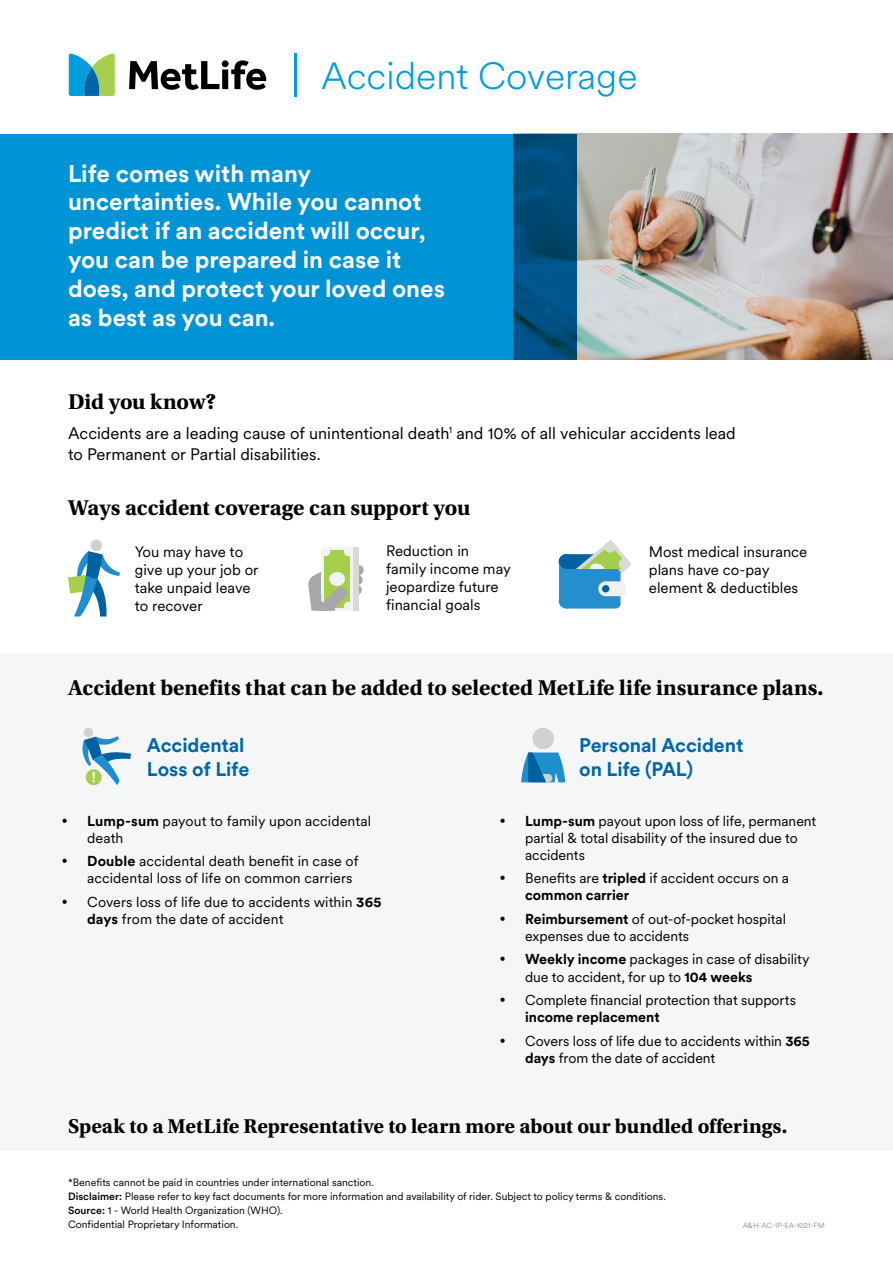
<style>
.page{position:relative;width:893px;height:1263px;background:#fff}
.page>*{position:absolute;margin:0;border:0;box-sizing:border-box;transform-origin:0 0}
.t1{font:300 37.5px "Met Life Circular";color:#009cdc}
.t2{font:700 24px/28.8px "Met Life Circular";color:#fff}
.t3{font:700 22.5px "Utopia Std";letter-spacing:-.005em;color:#000}
.t4{font:700 21px "Utopia Std";letter-spacing:-.005em;color:#000}
.t5{font:700 19.5px/23.4px "Met Life Circular";letter-spacing:-.005em;color:#0066a6}
.t6{font:16.5px/21.6px "Met Life Circular";color:#000}
.t7{font:15px/18px "Met Life Circular";color:#000}
.t8{font:14.25px/17.1px "Met Life Circular";color:#000}
.t9{font:10.5px/14.1px "Met Life Circular";color:#000}
.t10{font:7.5px "Met Life Circular";color:#939598}
.s1{font-weight:700}
.s2{font-weight:500}
</style>
<div class="page">
<div style="left:0;top:134px;width:513px;height:225px;background:#0093d6"></div>
<img style="left:577px;top:134px;width:316px;height:225px">
<svg style="left:513px;top:134px;width:64px;height:225px;background:#004d7b"></svg>
<div style="left:90px;top:540px;width:12px;height:11px;background:#d0d1cf;border-radius:50%"></div>
<svg style="left:68px;top:551px;width:52px;height:65px"></svg>
<div style="left:354px;top:565px;width:10px;height:10px;background:#a8a8aa;border-radius:50%"></div>
<div style="left:353px;top:575px;width:10px;height:10px;background:#a8a8aa;border-radius:50%"></div>
<div style="left:352px;top:585px;width:10px;height:10px;background:#a8a8aa;border-radius:50%"></div>
<div style="left:327px;top:547px;width:32px;height:64px;background:#d9dad5"></div>
<div style="left:321px;top:547px;width:32px;height:64px;background:#f1f3f4"></div>
<div style="left:324px;top:550px;width:26px;height:58px;background:#a5cf4a"></div>
<div style="left:321px;top:547px;width:9px;height:9px;background:#f1f3f4;border-radius:50%"></div>
<div style="left:344px;top:547px;width:9px;height:9px;background:#f1f3f4;border-radius:50%"></div>
<svg style="left:308px;top:555px;width:42px;height:56px"></svg>
<svg style="left:559px;top:540px;width:73px;height:68px"></svg>
<hr style="left:294px;top:53px;width:2px;height:43px;background:#009cdc">
<div style="left:0;top:653px;width:893px;height:497px;background:#f5f6f7"></div>
<svg style="left:82px;top:728px;width:49px;height:57px"></svg>
<div style="left:532px;top:728px;width:22px;height:21px;background:#d0d1cf;border-radius:50%"></div>
<svg style="left:521px;top:752px;width:44px;height:30px"></svg>
<svg style="left:129px;top:60px;width:137px;height:30px"></svg>
<svg style="left:69px;top:53px;width:46px;height:43px;background:#5cb2a5"></svg>
<h1 class="t1" style="left:321px;top:51px;width:318px">Accident Coverage</h1>
<h2 class="t2" style="left:68px;top:158px;width:378px">Life comes with many uncertainties. While you cannot predict if an accident will occur, you can be prepared in case it does, and protect your loved ones as best as you can.</h2>
<h3 class="t3" style="left:68px;top:388px;width:150px">Did you know?</h3>
<p class="t6" style="left:68px;top:421px;width:669px">Accidents are a leading cause of unintentional death<sup>1</sup> and 10% of all vehicular accidents lead to Permanent or Partial disabilities.</p>
<h3 class="t3" style="left:68px;top:494px;width:404px">Ways accident coverage can support you</h3>
<p class="t7" style="left:135px;top:542px;width:125px">You may have to give up your job or take unpaid leave to recover</p>
<p class="t7" style="left:386px;top:541px;width:126px">Reduction in family income may jeopardize future financial goals</p>
<p class="t7" style="left:649px;top:542px;width:160px">Most medical insurance plans have co-pay element &amp; deductibles</p>
<h3 class="t3" style="left:68px;top:675px;width:757px">Accident benefits that can be added to selected MetLife life insurance plans.</h3>
<h3 class="t5" style="left:147px;top:733px;width:104px">Accidental<br>Loss of Life</h3>
<p class="t8" style="left:87px;top:811px;width:285px;text-indent:-26px">• <span class="s1">Lump-sum</span> payout to family upon accidental death</p>
<p class="t8" style="left:87px;top:852px;width:273px;text-indent:-26px">• <span class="s1">Double</span> accidental death benefit in case of accidental loss of life on common carriers</p>
<p class="t8" style="left:87px;top:892px;width:296px;text-indent:-26px">• Covers loss of life due to accidents within <span class="s1">365 days</span> from the date of accident</p>
<h3 class="t5" style="left:579px;top:733px;width:166px">Personal Accident on Life (PAL)</h3>
<p class="t8" style="left:525px;top:811px;width:293px;text-indent:-26px">• <span class="s1">Lump-sum</span> payout upon loss of life, permanent partial &amp; total disability of the insured due to accidents</p>
<p class="t8" style="left:525px;top:869px;width:266px;text-indent:-26px">• Benefits are <span class="s1">tripled</span> if accident occurs on a <span class="s1">common carrier</span></p>
<p class="t8" style="left:525px;top:910px;width:262px;text-indent:-26px">• <span class="s1">Reimbursement</span> of out-of-pocket hospital expenses due to accidents</p>
<p class="t8" style="left:525px;top:950px;width:286px;text-indent:-26px">• <span class="s1">Weekly income</span> packages in case of disability due to accident, for up to <span class="s1">104 weeks</span></p>
<p class="t8" style="left:525px;top:991px;width:272px;text-indent:-26px">• Complete financial protection that supports <span class="s1">income replacement</span></p>
<p class="t8" style="left:525px;top:1031px;width:286px;text-indent:-26px">• Covers loss of life due to accidents within <span class="s1">365 days</span> from the date of accident</p>
<h3 class="t4" style="left:68px;top:1114px;width:721px">Speak to a MetLife Representative to learn more about our bundled offerings.</h3>
<p class="t9" style="left:68px;top:1174px;width:599px">*Benefits cannot be paid in countries under international sanction.<br><span class="s2">Disclaimer:</span> Please refer to key fact documents for more information and availability of rider. Subject to policy terms &amp; conditions.<br><span class="s2">Source:</span> 1 - World Health Organization (WHO).<br>Confidential Proprietary Information.</p>
<p class="t10" style="left:743px;top:1220px;width:84px">A&amp;H-AC-1P-EA-1021-FM</p>
</div>
